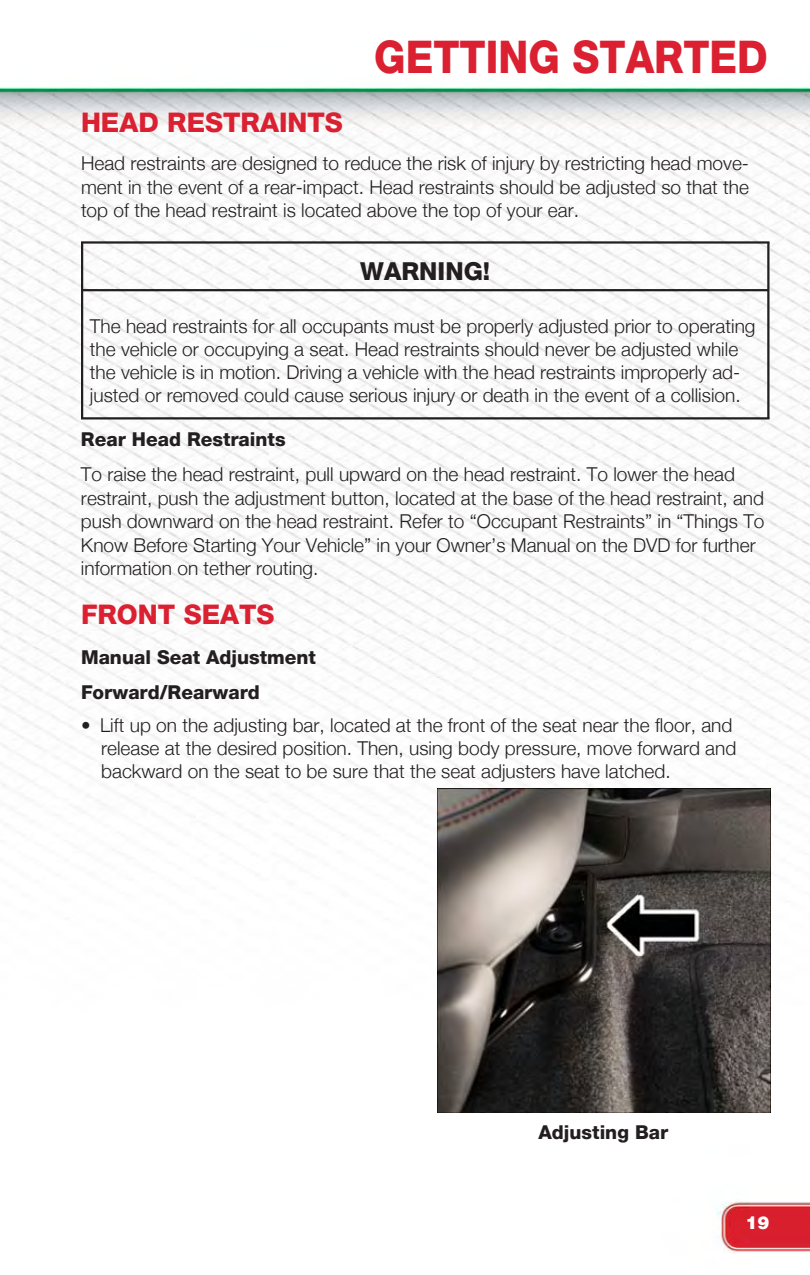
<style>
.page{position:relative;width:810px;height:1275px;background:#fff}
.page>*{position:absolute;margin:0;border:0;box-sizing:border-box;transform-origin:0 0}
.t1{font:45px "ABART Hheavy";color:#da2031;scale:.9 1}
.t2{font:27px "ABART Hheavy";color:#da2031}
.t3{font:24.75px "ABART Hheavy";color:#231f20}
.t4{font:19.12px/23.6px "ABART Hlight";color:#231f20}
.t5{font:19.12px/35.3px "ABART Hheavy";color:#231f20}
.t6{font:18px "ABART Hblack";color:#fff}
</style>
<div class="page">
<img style="left:0;top:86px;width:810px;height:1168px">
<hr style="left:82px;top:289px;width:686px;height:2px;background:#231f20">
<hr style="left:81px;top:241px;width:689px;height:3px;background:#231f20">
<hr style="left:767px;top:242px;width:3px;height:176px;background:#231f20">
<hr style="left:81px;top:417px;width:689px;height:2px;background:#231f20">
<hr style="left:81px;top:242px;width:2px;height:176px;background:#231f20">
<img style="left:437px;top:788px;width:334px;height:324px">
<h1 class="t1" style="left:374px;top:30px;width:439px">GETTING STARTED</h1>
<h2 class="t2" style="left:81px;top:107px;width:263px">HEAD RESTRAINTS</h2>
<p class="t4" style="left:81px;top:151px;width:670px;text-align:justify">Head restraints are designed to reduce the risk of injury by restricting head move&shy;ment in the event of a rear-impact. Head restraints should be adjusted so that the top of the head restraint is located above the top of your ear.</p>
<p class="t3" style="left:360px;top:257px;width:131px">WARNING!</p>
<p class="t4" style="left:90px;top:314px;width:667px;line-height:22.9px">The head restraints for all occupants must be properly adjusted prior to operating the vehicle or occupying a seat. Head restraints should never be adjusted while the vehicle is in motion. Driving a vehicle with the head restraints improperly ad&shy;justed or removed could cause serious injury or death in the event of a collision.</p>
<p class="t5" style="left:81px;top:421px;width:206px">Rear Head Restraints</p>
<p class="t4" style="left:81px;top:462px;width:685px">To raise the head restraint, pull upward on the head restraint. To lower the head restraint, push the adjustment button, located at the base of the head restraint, and push downward on the head restraint. Refer to “Occupant Restraints” in “Things To Know Before Starting Your Vehicle” in your Owner’s Manual on the DVD for further information on tether routing.</p>
<h2 class="t2" style="left:81px;top:599px;width:195px">FRONT SEATS</h2>
<p class="t5" style="left:81px;top:640px;width:237px">Manual Seat Adjustment<br>Forward/Rearward</p>
<p class="t4" style="left:101px;top:713px;width:637px;line-height:22.9px;text-indent:-20px">• Lift up on the adjusting bar, located at the front of the seat near the floor, and release at the desired position. Then, using body pressure, move forward and backward on the seat to be sure that the seat adjusters have latched.</p>
<p class="t5" style="left:539px;top:1114px;width:131px">Adjusting Bar</p>
<p class="t6" style="left:746px;top:1211px;width:25px">19</p>
</div>
